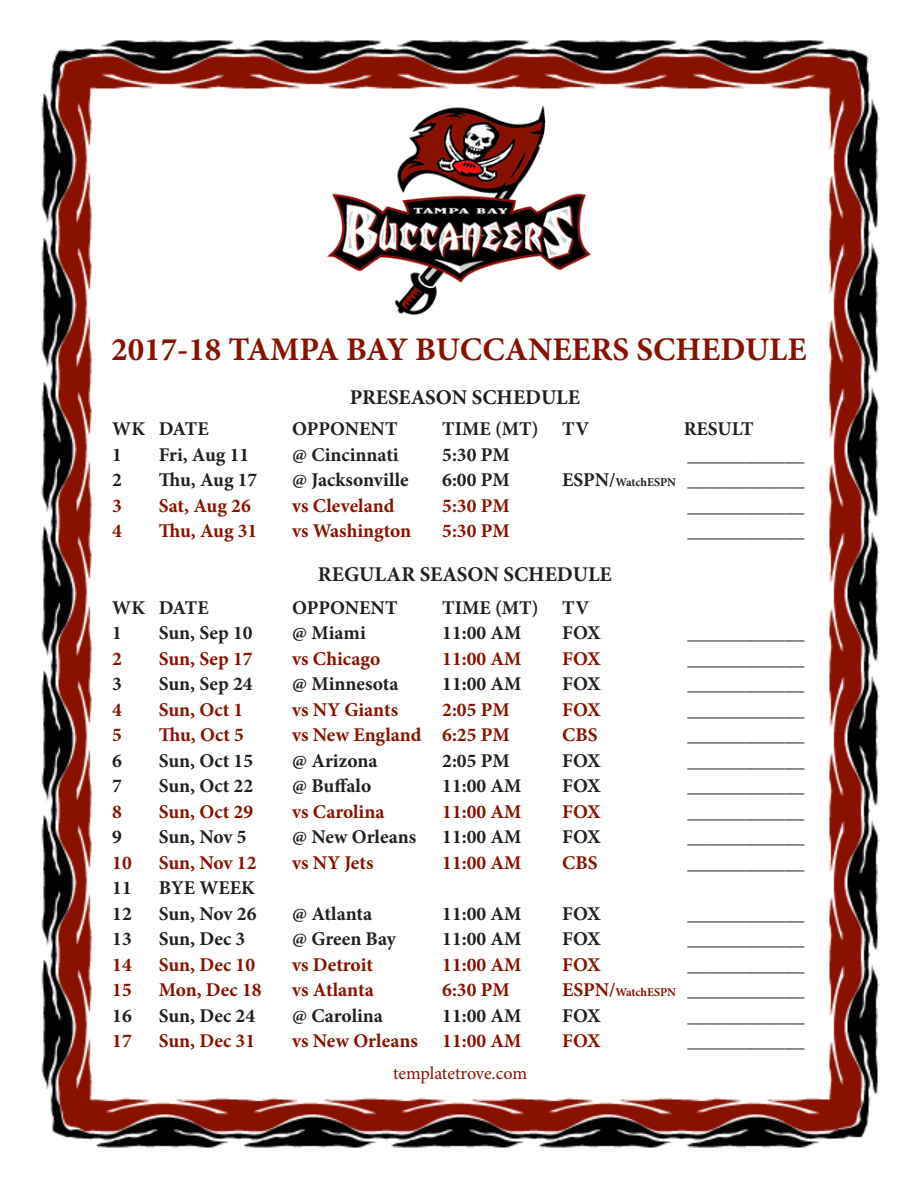
<style>
.page{position:relative;width:918px;height:1188px;background:#fff}
.page>*{position:absolute;margin:0;border:0;box-sizing:border-box;transform-origin:0 0}
.t1{font:700 33px "Minion Pro";color:#810}
.t2{font:700 21px "Minion Pro";color:#231f20}
.t3{font:700 19.5px "Minion Pro";color:#231f20}
.t4{font:700 19.5px "Minion Pro";color:#810}
.t5{font:18px "Minion Pro";letter-spacing:-.005em;color:#810}
.s1{font-size:12px}
.s2{color:#810}
.s3{font-size:12px;color:#810}
</style>
<div class="page">
<img style="left:41px;top:40px;width:839px;height:1108px">
<img style="left:323px;top:95px;width:272px;height:251px">
<p class="t1" style="left:111px;top:326px;width:697px">2017-18 TAMPA BAY BUCCANEERS SCHEDULE</p>
<p class="t2" style="left:350px;top:382px;width:232px">PRESEASON SCHEDULE</p>
<p class="t3" style="left:112px;top:415px;width:98px">WK DATE</p>
<p class="t3" style="left:292px;top:415px;width:107px">OPPONENT</p>
<p class="t3" style="left:442px;top:415px;width:148px">TIME (MT) TV</p>
<p class="t3" style="left:684px;top:415px;width:71px">RESULT</p>
<p class="t3" style="left:112px;top:441px;width:11px">1</p>
<p class="t3" style="left:159px;top:441px;width:92px">Fri, Aug 11</p>
<p class="t3" style="left:292px;top:441px;width:108px">@ Cincinnati</p>
<p class="t3" style="left:442px;top:441px;width:69px">5:30 PM</p>
<p class="t3" style="left:688px;top:441px;width:118px">____________</p>
<p class="t3" style="left:112px;top:466px;width:11px">2</p>
<p class="t3" style="left:159px;top:466px;width:100px">Thu, Aug 17</p>
<p class="t3" style="left:292px;top:466px;width:118px">@ Jacksonville</p>
<p class="t3" style="left:442px;top:466px;width:69px">6:00 PM</p>
<p class="t3" style="left:562px;top:466px;width:244px">ESPN/<span class="s1">WatchESPN</span> ____________</p>
<p class="t4" style="left:112px;top:492px;width:11px">3</p>
<p class="t4" style="left:159px;top:492px;width:94px">Sat, Aug 26</p>
<p class="t4" style="left:292px;top:492px;width:104px">vs Cleveland</p>
<p class="t4" style="left:442px;top:492px;width:69px">5:30 PM</p>
<p class="t3" style="left:688px;top:492px;width:118px">____________</p>
<p class="t4" style="left:112px;top:517px;width:11px">4</p>
<p class="t4" style="left:159px;top:517px;width:100px">Thu, Aug 31</p>
<p class="t4" style="left:292px;top:517px;width:120px">vs Washington</p>
<p class="t4" style="left:442px;top:517px;width:69px">5:30 PM</p>
<p class="t3" style="left:688px;top:517px;width:118px">____________</p>
<p class="t2" style="left:318px;top:559px;width:295px">REGULAR SEASON SCHEDULE</p>
<p class="t3" style="left:112px;top:594px;width:98px">WK DATE</p>
<p class="t3" style="left:292px;top:594px;width:107px">OPPONENT</p>
<p class="t3" style="left:442px;top:594px;width:148px">TIME (MT) TV</p>
<p class="t3" style="left:112px;top:619px;width:11px">1</p>
<p class="t3" style="left:159px;top:619px;width:95px">Sun, Sep 10</p>
<p class="t3" style="left:292px;top:619px;width:75px">@ Miami</p>
<p class="t3" style="left:442px;top:619px;width:81px">11:00 AM</p>
<p class="t3" style="left:562px;top:619px;width:40px">FOX</p>
<p class="t3" style="left:688px;top:619px;width:118px">____________</p>
<p class="t4" style="left:112px;top:645px;width:11px">2</p>
<p class="t4" style="left:159px;top:645px;width:95px">Sun, Sep 17</p>
<p class="t4" style="left:292px;top:645px;width:90px">vs Chicago</p>
<p class="t4" style="left:442px;top:645px;width:81px">11:00 AM</p>
<p class="t4" style="left:562px;top:645px;width:40px">FOX</p>
<p class="t3" style="left:688px;top:645px;width:118px">____________</p>
<p class="t3" style="left:112px;top:670px;width:11px">3</p>
<p class="t3" style="left:159px;top:670px;width:95px">Sun, Sep 24</p>
<p class="t3" style="left:292px;top:670px;width:108px">@ Minnesota</p>
<p class="t3" style="left:442px;top:670px;width:81px">11:00 AM</p>
<p class="t3" style="left:562px;top:670px;width:40px">FOX</p>
<p class="t3" style="left:688px;top:670px;width:118px">____________</p>
<p class="t4" style="left:112px;top:696px;width:11px">4</p>
<p class="t4" style="left:159px;top:696px;width:86px">Sun, Oct 1</p>
<p class="t4" style="left:292px;top:696px;width:107px">vs NY Giants</p>
<p class="t4" style="left:442px;top:696px;width:69px">2:05 PM</p>
<p class="t4" style="left:562px;top:696px;width:40px">FOX</p>
<p class="t3" style="left:688px;top:696px;width:118px">____________</p>
<p class="t4" style="left:112px;top:721px;width:11px">5</p>
<p class="t4" style="left:159px;top:721px;width:87px">Thu, Oct 5</p>
<p class="t4" style="left:292px;top:721px;width:219px">vs New England 6:25 PM</p>
<p class="t4" style="left:562px;top:721px;width:37px">CBS</p>
<p class="t3" style="left:688px;top:721px;width:118px">____________</p>
<p class="t3" style="left:112px;top:747px;width:11px">6</p>
<p class="t3" style="left:159px;top:747px;width:96px">Sun, Oct 15</p>
<p class="t3" style="left:292px;top:747px;width:87px">@ Arizona</p>
<p class="t3" style="left:442px;top:747px;width:69px">2:05 PM</p>
<p class="t3" style="left:562px;top:747px;width:40px">FOX</p>
<p class="t3" style="left:688px;top:747px;width:118px">____________</p>
<p class="t3" style="left:112px;top:772px;width:11px">7</p>
<p class="t3" style="left:159px;top:772px;width:96px">Sun, Oct 22</p>
<p class="t3" style="left:292px;top:772px;width:81px">@ Buffalo</p>
<p class="t3" style="left:442px;top:772px;width:81px">11:00 AM</p>
<p class="t3" style="left:562px;top:772px;width:40px">FOX</p>
<p class="t3" style="left:688px;top:772px;width:118px">____________</p>
<p class="t4" style="left:112px;top:798px;width:11px">8</p>
<p class="t4" style="left:159px;top:798px;width:96px">Sun, Oct 29</p>
<p class="t4" style="left:292px;top:798px;width:94px">vs Carolina</p>
<p class="t4" style="left:442px;top:798px;width:81px">11:00 AM</p>
<p class="t4" style="left:562px;top:798px;width:40px">FOX</p>
<p class="t3" style="left:688px;top:798px;width:118px">____________</p>
<p class="t3" style="left:112px;top:823px;width:11px">9</p>
<p class="t3" style="left:159px;top:823px;width:89px">Sun, Nov 5</p>
<p class="t3" style="left:292px;top:823px;width:126px">@ New Orleans</p>
<p class="t3" style="left:442px;top:823px;width:81px">11:00 AM</p>
<p class="t3" style="left:562px;top:823px;width:40px">FOX</p>
<p class="t3" style="left:688px;top:823px;width:118px">____________</p>
<p class="t4" style="left:112px;top:849px;width:21px">10</p>
<p class="t4" style="left:159px;top:849px;width:99px">Sun, Nov 12</p>
<p class="t4" style="left:292px;top:849px;width:83px">vs NY Jets</p>
<p class="t4" style="left:442px;top:849px;width:81px">11:00 AM</p>
<p class="t4" style="left:562px;top:849px;width:37px">CBS</p>
<p class="t3" style="left:688px;top:849px;width:118px">____________</p>
<p class="t3" style="left:112px;top:874px;width:21px">11</p>
<p class="t3" style="left:159px;top:874px;width:98px">BYE WEEK</p>
<p class="t3" style="left:112px;top:900px;width:21px">12</p>
<p class="t3" style="left:159px;top:900px;width:99px">Sun, Nov 26</p>
<p class="t3" style="left:292px;top:900px;width:81px">@ Atlanta</p>
<p class="t3" style="left:442px;top:900px;width:81px">11:00 AM</p>
<p class="t3" style="left:562px;top:900px;width:40px">FOX</p>
<p class="t3" style="left:688px;top:900px;width:118px">____________</p>
<p class="t3" style="left:112px;top:925px;width:21px">13</p>
<p class="t3" style="left:159px;top:925px;width:88px">Sun, Dec 3</p>
<p class="t3" style="left:292px;top:925px;width:105px">@ Green Bay</p>
<p class="t3" style="left:442px;top:925px;width:81px">11:00 AM</p>
<p class="t3" style="left:562px;top:925px;width:40px">FOX</p>
<p class="t3" style="left:688px;top:925px;width:118px">____________</p>
<p class="t4" style="left:112px;top:951px;width:21px">14</p>
<p class="t4" style="left:159px;top:951px;width:98px">Sun, Dec 10</p>
<p class="t4" style="left:292px;top:951px;width:82px">vs Detroit</p>
<p class="t4" style="left:442px;top:951px;width:81px">11:00 AM</p>
<p class="t4" style="left:562px;top:951px;width:40px">FOX</p>
<p class="t3" style="left:688px;top:951px;width:118px">____________</p>
<p class="t4" style="left:112px;top:976px;width:21px">15</p>
<p class="t4" style="left:159px;top:976px;width:104px">Mon, Dec 18</p>
<p class="t4" style="left:292px;top:976px;width:83px">vs Atlanta</p>
<p class="t4" style="left:442px;top:976px;width:69px">6:30 PM</p>
<p class="t3" style="left:562px;top:976px;width:244px"><span class="s2">ESPN/</span><span class="s3">WatchESPN</span> ____________</p>
<p class="t3" style="left:112px;top:1002px;width:21px">16</p>
<p class="t3" style="left:159px;top:1002px;width:98px">Sun, Dec 24</p>
<p class="t3" style="left:292px;top:1002px;width:92px">@ Carolina</p>
<p class="t3" style="left:442px;top:1002px;width:81px">11:00 AM</p>
<p class="t3" style="left:562px;top:1002px;width:40px">FOX</p>
<p class="t3" style="left:688px;top:1002px;width:118px">____________</p>
<p class="t4" style="left:112px;top:1027px;width:21px">17</p>
<p class="t4" style="left:159px;top:1027px;width:98px">Sun, Dec 31</p>
<p class="t4" style="left:292px;top:1027px;width:127px">vs New Orleans</p>
<p class="t4" style="left:442px;top:1027px;width:81px">11:00 AM</p>
<p class="t4" style="left:562px;top:1027px;width:40px">FOX</p>
<p class="t3" style="left:688px;top:1027px;width:118px">____________</p>
<p class="t5" style="left:393px;top:1061px;width:136px">templatetrove.com</p>
</div>
